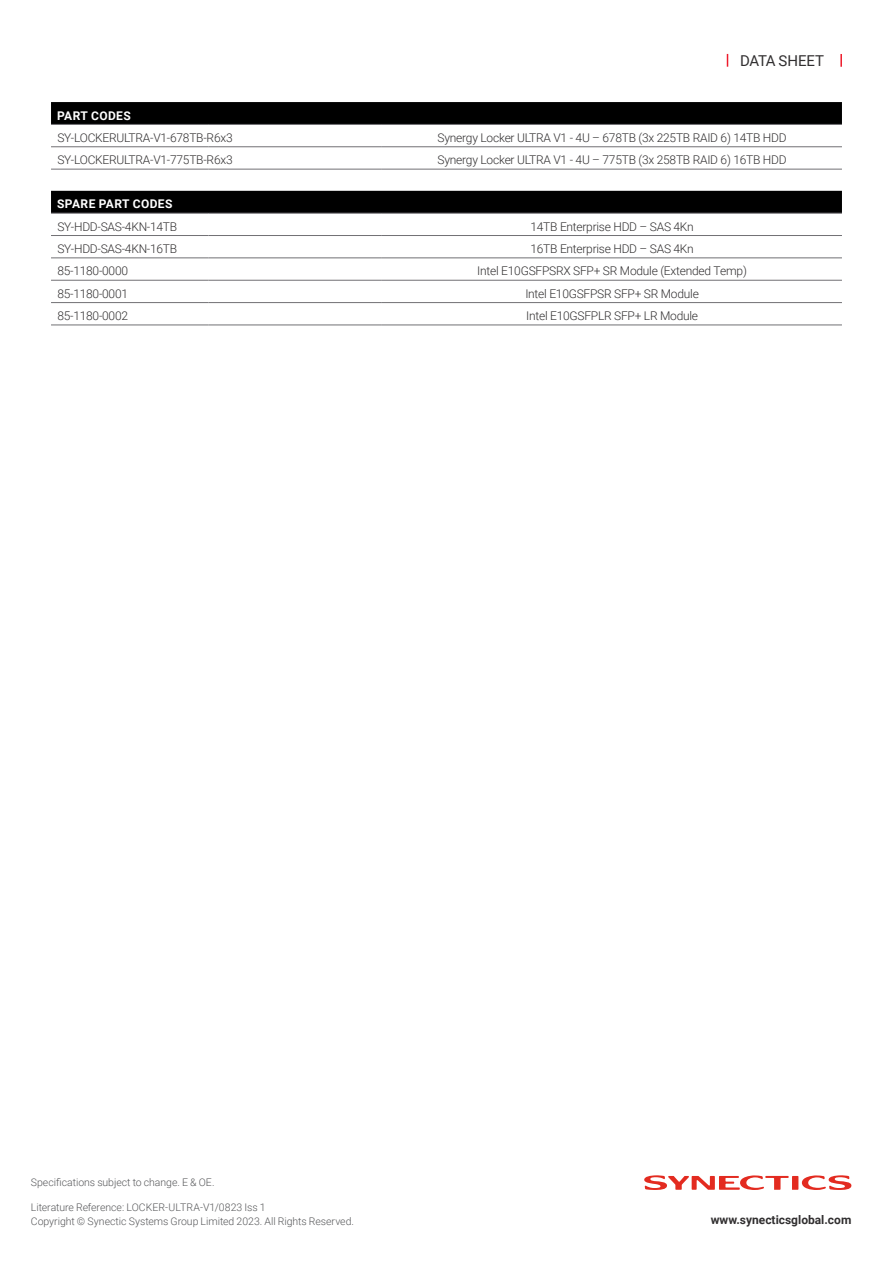
<style>
.page{position:relative;width:893px;height:1263px;background:#fff}
.page>*{position:absolute;margin:0;border:0;box-sizing:border-box;transform-origin:0 0}
.t1{font:15px "Roboto";letter-spacing:-.01em;color:#312f30}
.SYN_table_text{font:300 12px "Roboto";letter-spacing:-.02em;color:#312f30}
.Table_Header{font:700 12px "Roboto";letter-spacing:.035em;color:#fff}
.t2{font:700 12px "Roboto";color:#312f30}
.Red_Head{font:300 10.5px "Roboto";letter-spacing:-.005em;color:#57585a}
</style>
<div class="page">
<svg style="left:727px;top:54px;width:1px;height:13px"></svg>
<svg style="left:840px;top:54px;width:2px;height:13px"></svg>
<svg style="left:51px;top:102px;width:791px;height:22px;background:#010101"></svg>
<hr style="left:51px;top:124px;width:157px;height:1px;background:#717074">
<hr style="left:208px;top:124px;width:174px;height:1px;background:#717074">
<hr style="left:382px;top:124px;width:460px;height:1px;background:#717074">
<hr style="left:51px;top:147px;width:157px;height:1px;background:#717074">
<hr style="left:208px;top:147px;width:174px;height:1px;background:#717074">
<hr style="left:382px;top:147px;width:460px;height:1px;background:#717074">
<hr style="left:51px;top:169px;width:157px;height:1px;background:#717074">
<hr style="left:208px;top:169px;width:174px;height:1px;background:#717074">
<hr style="left:382px;top:169px;width:460px;height:1px;background:#717074">
<div style="left:51px;top:191px;width:791px;height:22px;background:#000"></div>
<hr style="left:51px;top:213px;width:157px;height:1px;background:#717074">
<hr style="left:208px;top:213px;width:174px;height:1px;background:#717074">
<hr style="left:382px;top:213px;width:460px;height:1px;background:#717074">
<hr style="left:51px;top:235px;width:157px;height:1px;background:#717074">
<hr style="left:208px;top:235px;width:174px;height:1px;background:#717074">
<hr style="left:382px;top:235px;width:460px;height:1px;background:#717074">
<hr style="left:51px;top:258px;width:157px;height:1px;background:#717074">
<hr style="left:208px;top:258px;width:174px;height:1px;background:#717074">
<hr style="left:382px;top:258px;width:460px;height:1px;background:#717074">
<hr style="left:51px;top:280px;width:157px;height:1px;background:#717074">
<hr style="left:208px;top:280px;width:174px;height:1px;background:#717074">
<hr style="left:382px;top:280px;width:460px;height:1px;background:#717074">
<hr style="left:51px;top:302px;width:157px;height:1px;background:#717074">
<hr style="left:208px;top:302px;width:174px;height:1px;background:#717074">
<hr style="left:382px;top:302px;width:460px;height:1px;background:#717074">
<hr style="left:51px;top:325px;width:157px;height:1px;background:#717074">
<hr style="left:208px;top:325px;width:174px;height:1px;background:#717074">
<hr style="left:382px;top:325px;width:460px;height:1px;background:#717074">
<svg style="left:644px;top:1175px;width:207px;height:15px"></svg>
<p class="t1" style="left:740px;top:50px;width:86px">DATA SHEET</p>
<p class="Table_Header" style="left:57px;top:107px;width:75px">PART CODES</p>
<p class="SYN_table_text" style="left:57px;top:129px;width:177px">SY-LOCKERULTRA-V1-678TB-R6x3</p>
<p class="SYN_table_text" style="left:438px;top:129px;width:351px">Synergy Locker ULTRA V1 - 4U – 678TB (3x 225TB RAID 6) 14TB HDD</p>
<p class="SYN_table_text" style="left:57px;top:152px;width:177px">SY-LOCKERULTRA-V1-775TB-R6x3</p>
<p class="SYN_table_text" style="left:438px;top:152px;width:351px">Synergy Locker ULTRA V1 - 4U – 775TB (3x 258TB RAID 6) 16TB HDD</p>
<p class="Table_Header" style="left:57px;top:196px;width:117px">SPARE PART CODES</p>
<p class="SYN_table_text" style="left:57px;top:218px;width:121px">SY-HDD-SAS-4KN-14TB</p>
<p class="SYN_table_text" style="left:530px;top:218px;width:165px">14TB Enterprise HDD – SAS 4Kn</p>
<p class="SYN_table_text" style="left:57px;top:240px;width:121px">SY-HDD-SAS-4KN-16TB</p>
<p class="SYN_table_text" style="left:530px;top:240px;width:165px">16TB Enterprise HDD – SAS 4Kn</p>
<p class="SYN_table_text" style="left:57px;top:263px;width:72px">85-1180-0000</p>
<p class="SYN_table_text" style="left:477px;top:263px;width:271px">Intel E10GSFPSRX SFP+ SR Module (Extended Temp)</p>
<p class="SYN_table_text" style="left:57px;top:285px;width:72px">85-1180-0001</p>
<p class="SYN_table_text" style="left:525px;top:285px;width:175px">Intel E10GSFPSR SFP+ SR Module</p>
<p class="SYN_table_text" style="left:57px;top:307px;width:72px">85-1180-0002</p>
<p class="SYN_table_text" style="left:526px;top:307px;width:173px">Intel E10GSFPLR SFP+ LR Module</p>
<p class="Red_Head" style="left:31px;top:1175px;width:185px">Specifications subject to change. E &amp; OE.</p>
<p class="Red_Head" style="left:31px;top:1200px;width:236px">Literature Reference: LOCKER-ULTRA-V1/0823 Iss 1</p>
<p class="Red_Head" style="left:31px;top:1214px;width:325px">Copyright © Synectic Systems Group Limited 2023. All Rights Reserved.</p>
<p class="t2" style="left:711px;top:1211px;width:142px">www.synecticsglobal.com</p>
</div>
